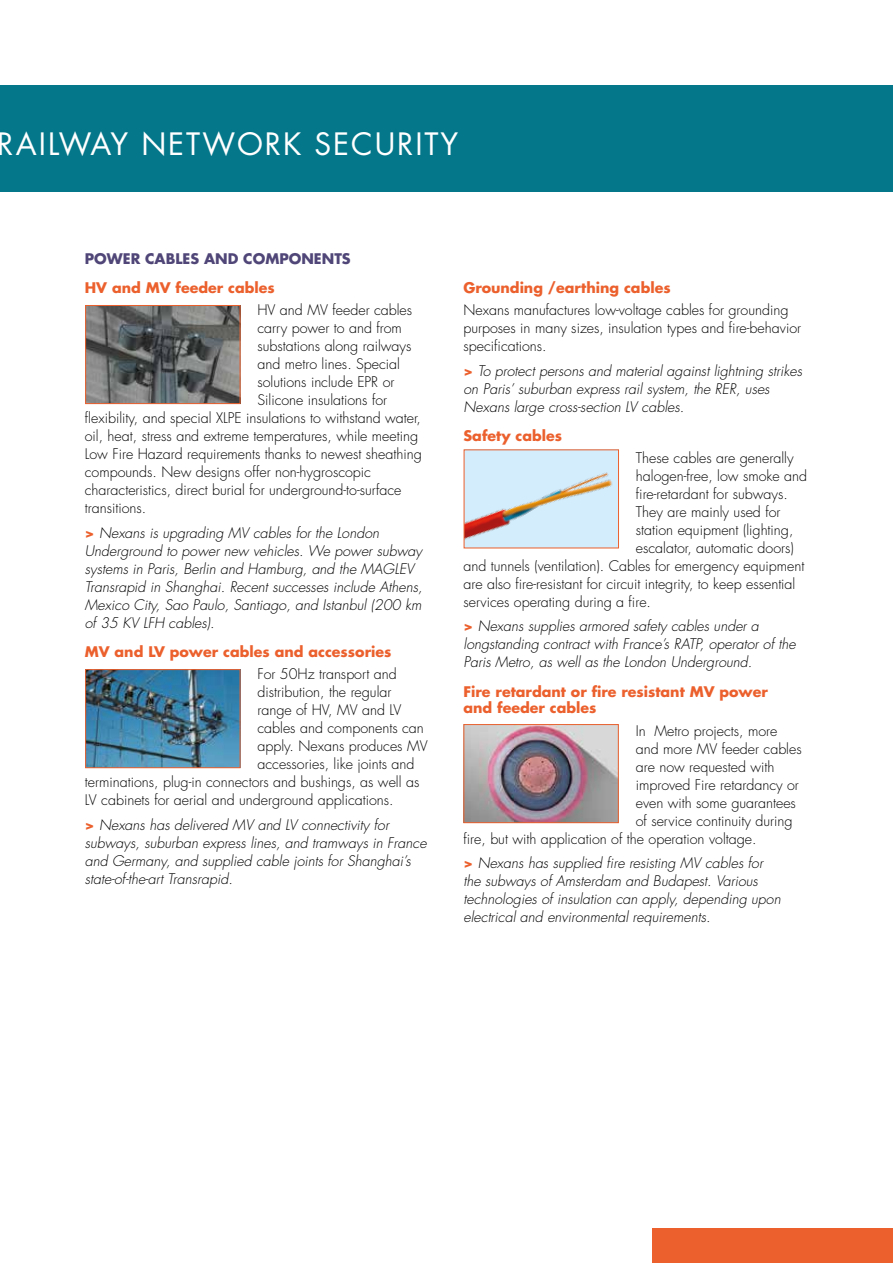
<style>
.page{position:relative;width:893px;height:1263px;background:#fff}
.page>*{position:absolute;margin:0;border:0;box-sizing:border-box;transform-origin:0 0}
.t1{font:30px "Futura Std";letter-spacing:.065em;color:#fff}
.t2{font:300 14.25px/18px "Futura Std";color:#000}
.t3{font:italic 300 14.25px/18px "Futura Std";color:#000}
.t4{font:700 14.25px/16.5px "Futura Std";color:#eb602d}
.t5{font:700 14.25px "Futura Std";color:#504677}
.s1{font-weight:700;font-style:normal;color:#eb602d}
</style>
<div class="page">
<div style="left:0;top:85px;width:893px;height:106px;background:#04778a"></div>
<div style="left:653px;top:1229px;width:240px;height:34px;background:#eb602d"></div>
<img style="left:87px;top:307px;width:151px;height:95px">
<div style="left:85px;top:305px;width:155px;height:99px;border:1px solid #eb602d"></div>
<img style="left:466px;top:451px;width:151px;height:95px">
<img style="left:87px;top:671px;width:151px;height:95px">
<div style="left:85px;top:669px;width:155px;height:99px;border:1px solid #eb602d"></div>
<img style="left:465px;top:726px;width:152px;height:95px">
<div style="left:463px;top:724px;width:156px;height:99px;border:1px solid #eb602d"></div>
<h1 class="t1" style="left:-2px;top:125px;width:462px">RAILWAY NETWORK SECURITY</h1>
<p class="t5" style="left:85px;top:249px;width:267px">POWER CABLES AND COMPONENTS</p>
<p class="t4" style="left:85px;top:279px;width:191px">HV and MV feeder cables</p>
<p class="t2" style="left:257px;top:301px;width:156px">HV and MV feeder cables</p>
<p class="t2" style="left:257px;top:319px;width:146px">carry power to and from</p>
<p class="t2" style="left:257px;top:337px;width:155px">substations along railways</p>
<p class="t2" style="left:257px;top:355px;width:144px">and metro lines. Special</p>
<p class="t2" style="left:257px;top:373px;width:138px">solutions include EPR or</p>
<p class="t2" style="left:257px;top:391px;width:131px">Silicone insulations for</p>
<p class="t2" style="left:85px;top:409px;width:338px">flexibility, and special XLPE insulations to withstand water,</p>
<p class="t2" style="left:85px;top:427px;width:335px">oil, heat, stress and extreme temperatures, while meeting</p>
<p class="t2" style="left:85px;top:445px;width:338px">Low Fire Hazard requirements thanks to newest sheathing</p>
<p class="t2" style="left:85px;top:463px;width:288px">compounds. New designs offer non-hygroscopic</p>
<p class="t2" style="left:85px;top:481px;width:318px">characteristics, direct burial for underground-to-surface</p>
<p class="t2" style="left:85px;top:499px;width:63px">transitions.</p>
<p class="t3" style="left:85px;top:524px;width:339px"><span class="s1">&gt;</span> Nexans is upgrading MV cables for the London Underground to power new vehicles. We power subway systems in Paris, Berlin and Hamburg, and the MAGLEV Transrapid in Shanghai. Recent successes include Athens, Mexico City, Sao Paulo, Santiago, and Istanbul (200 km of 35 KV LFH cables).</p>
<p class="t4" style="left:85px;top:643px;width:308px">MV and LV power cables and accessories</p>
<p class="t2" style="left:257px;top:665px;width:141px">For 50Hz transport and</p>
<p class="t2" style="left:257px;top:683px;width:136px">distribution, the regular</p>
<p class="t2" style="left:257px;top:701px;width:146px">range of HV, MV and LV</p>
<p class="t2" style="left:257px;top:719px;width:168px">cables and components can</p>
<p class="t2" style="left:257px;top:737px;width:172px">apply. Nexans produces MV</p>
<p class="t2" style="left:257px;top:755px;width:159px">accessories, like joints and</p>
<p class="t2" style="left:85px;top:773px;width:336px">terminations, plug-in connectors and bushings, as well as</p>
<p class="t2" style="left:85px;top:791px;width:310px">LV cabinets for aerial and underground applications.</p>
<p class="t3" style="left:85px;top:816px;width:343px"><span class="s1">&gt;</span> Nexans has delivered MV and LV connectivity for subways, suburban express lines, and tramways in France and Germany, and supplied cable joints for Shanghai’s state-of-the-art Transrapid.</p>
<p class="t4" style="left:463px;top:279px;width:209px">Grounding /earthing cables</p>
<p class="t2" style="left:463px;top:301px;width:339px">Nexans manufactures low-voltage cables for grounding purposes in many sizes, insulation types and fire-behavior specifications.</p>
<p class="t3" style="left:463px;top:362px;width:340px"><span class="s1">&gt;</span> To protect persons and material against lightning strikes on Paris’ suburban express rail system, the RER, uses<br>Nexans large cross-section LV cables.</p>
<p class="t4" style="left:463px;top:427px;width:100px">Safety cables</p>
<p class="t2" style="left:636px;top:449px;width:159px">These cables are generally</p>
<p class="t2" style="left:636px;top:467px;width:173px">halogen-free, low smoke and</p>
<p class="t2" style="left:636px;top:485px;width:153px">fire-retardant for subways.</p>
<p class="t2" style="left:636px;top:503px;width:146px">They are mainly used for</p>
<p class="t2" style="left:636px;top:521px;width:159px">station equipment (lighting,</p>
<p class="t2" style="left:636px;top:539px;width:159px">escalator, automatic doors)</p>
<p class="t2" style="left:463px;top:557px;width:342px">and tunnels (ventilation). Cables for emergency equipment</p>
<p class="t2" style="left:463px;top:575px;width:333px">are also fire-resistant for circuit integrity, to keep essential</p>
<p class="t2" style="left:463px;top:593px;width:189px">services operating during a fire.</p>
<p class="t3" style="left:463px;top:618px;width:334px"><span class="s1">&gt;</span> Nexans supplies armored safety cables under a longstanding contract with France’s RATP, operator of the<br>Paris Metro, as well as the London Underground.</p>
<p class="t4" style="left:463px;top:683px;width:306px">Fire retardant or fire resistant MV power and feeder cables</p>
<p class="t2" style="left:636px;top:722px;width:143px">In Metro projects, more</p>
<p class="t2" style="left:636px;top:740px;width:168px">and more MV feeder cables</p>
<p class="t2" style="left:636px;top:758px;width:140px">are now requested with</p>
<p class="t2" style="left:636px;top:776px;width:165px">improved Fire retardancy or</p>
<p class="t2" style="left:636px;top:794px;width:162px">even with some guarantees</p>
<p class="t2" style="left:636px;top:812px;width:158px">of service continuity during</p>
<p class="t2" style="left:463px;top:830px;width:295px">fire, but with application of the operation voltage.</p>
<p class="t3" style="left:463px;top:854px;width:319px"><span class="s1">&gt;</span> Nexans has supplied fire resisting MV cables for the subways of Amsterdam and Budapest. Various technologies of insulation can apply, depending upon electrical and environmental requirements.</p>
</div>
